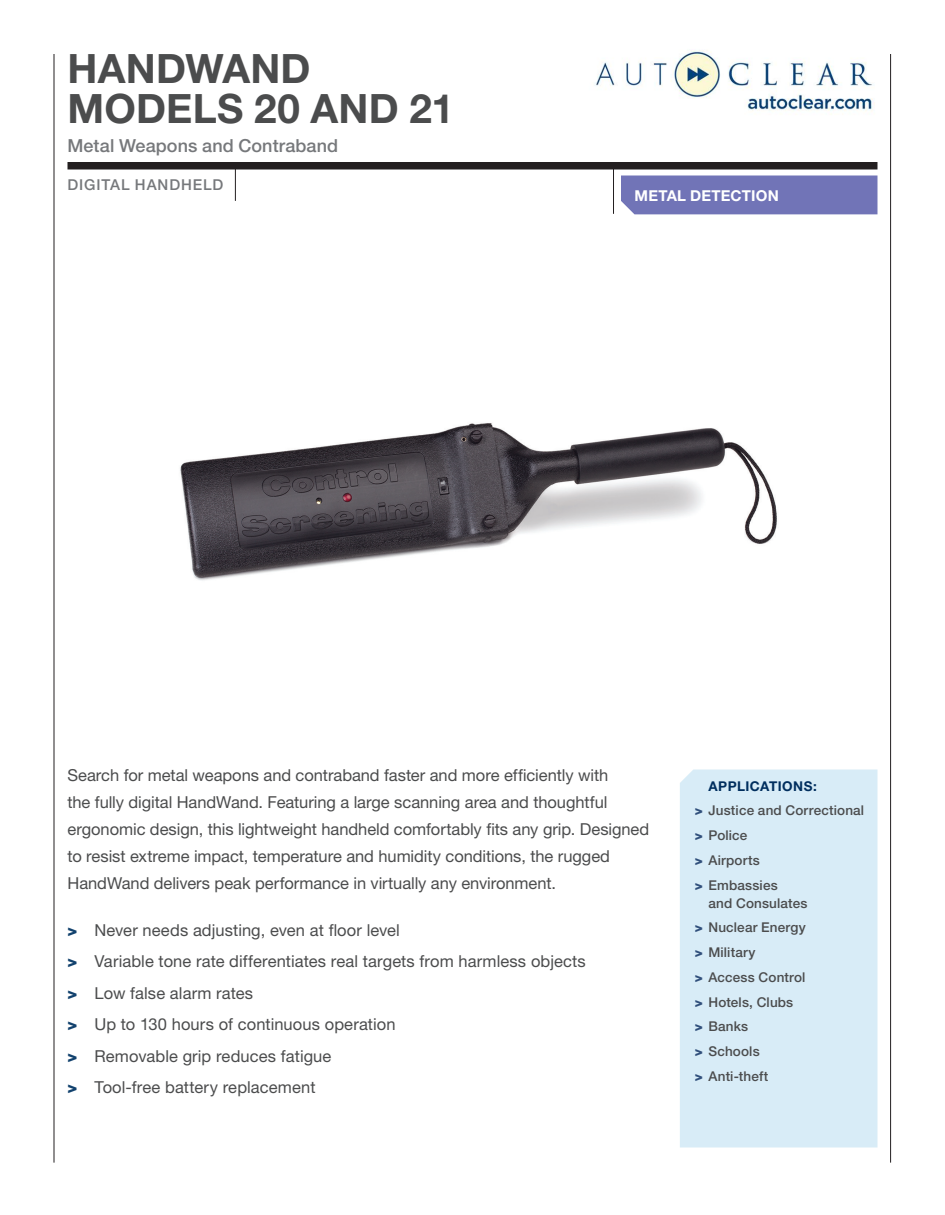
<style>
.page{position:relative;width:945px;height:1215px;background:#fff}
.page>*{position:absolute;margin:0;border:0;box-sizing:border-box;transform-origin:0 0}
.t1{font:700 40.5px/40.5px "Helvetica Neue LT Std";letter-spacing:.005em;color:#4b4c4d}
.t2{font:500 18px "Helvetica Neue LT Std";letter-spacing:.005em;color:#76787b}
.t3{font:16.5px/31.5px "Helvetica Neue LT Std";color:#4b4c4d}
.t4{font:500 15px "Helvetica Neue LT Std";letter-spacing:.06em;color:#76787b}
.t5{font:700 15px "Helvetica Neue LT Std";letter-spacing:.015em;color:#fff}
.t6{font:500 13.5px/24.8px "Helvetica Neue LT Std";letter-spacing:.01em;color:#4b4c4d}
.s1{font-weight:800;color:#12426e}
.s2{font-weight:700;color:#002e5e}
.s3{font-weight:800;color:#31507c}
</style>
<div class="page">
<div style="left:680px;top:770px;width:198px;height:378px;background:#d8ecf7"></div>
<div style="left:68px;top:162px;width:810px;height:8px;background:#231f20"></div>
<div style="left:621px;top:176px;width:257px;height:38px;background:#7174b7"></div>
<hr style="left:613px;top:167px;width:1px;height:47px;background:#231f20">
<hr style="left:235px;top:165px;width:1px;height:36px;background:#231f20">
<hr style="left:54px;top:54px;width:1px;height:1109px;background:#231f20">
<hr style="left:890px;top:54px;width:1px;height:1109px;background:#231f20">
<img style="left:180px;top:423px;width:597px;height:158px">
<img style="left:595px;top:50px;width:280px;height:61px">
<h1 class="t1" style="left:68px;top:47px;width:388px">HANDWAND<br>MODELS 20 AND 21</h1>
<p class="t2" style="left:68px;top:135px;width:272px">Metal Weapons and Contraband</p>
<p class="t4" style="left:68px;top:176px;width:157px">DIGITAL HANDHELD</p>
<p class="t5" style="left:634px;top:186px;width:146px">METAL DETECTION</p>
<p class="t3" style="left:68px;top:762px;width:583px;line-height:27px">Search for metal weapons and contraband faster and more efficiently with<br>the fully digital HandWand. Featuring a large scanning area and thoughtful ergonomic design, this lightweight handheld comfortably fits any grip. Designed to resist extreme impact, temperature and humidity conditions, the rugged HandWand delivers peak performance in virtually any environment.</p>
<p class="t3" style="left:68px;top:914px;width:520px"><span class="s1">&gt;</span> Never needs adjusting, even at floor level<br><span class="s1">&gt;</span> Variable tone rate differentiates real targets from harmless objects <span class="s1">&gt;</span> Low false alarm rates<br><span class="s1">&gt;</span> Up to 130 hours of continuous operation<br><span class="s1">&gt;</span> Removable grip reduces fatigue<br><span class="s1">&gt;</span> Tool-free battery replacement</p>
<p class="t6" style="left:695px;top:773px;width:171px;text-indent:14px"><span class="s2">APPLICATIONS:<br></span><span class="s3">&gt;</span> Justice and Correctional <span class="s3">&gt;</span> Police<br><span class="s3">&gt;</span> Airports<br><span class="s3">&gt;</span> Embassies</p>
<p class="t6" style="left:695px;top:890px;width:114px;text-indent:14px">and Consulates <span class="s3">&gt;</span> Nuclear Energy <span class="s3">&gt;</span> Military<br><span class="s3">&gt;</span> Access Control <span class="s3">&gt;</span> Hotels, Clubs<br><span class="s3">&gt;</span> Banks<br><span class="s3">&gt;</span> Schools<br><span class="s3">&gt;</span> Anti-theft</p>
</div>
